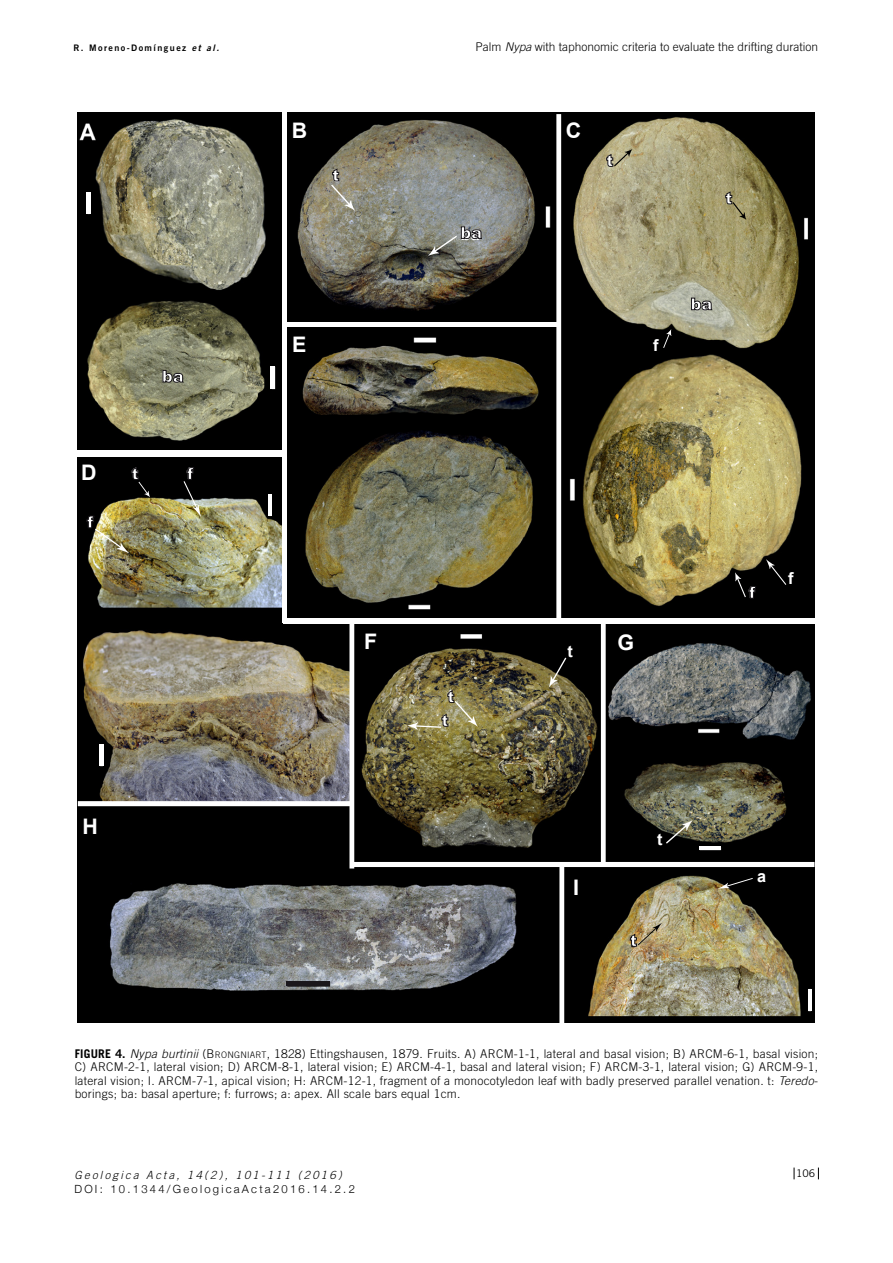
<style>
.page{position:relative;width:893px;height:1263px;background:#fff}
.page>*{position:absolute;margin:0;border:0;box-sizing:border-box;transform-origin:0 0}
.t1{font:700 21.45px "Arial";color:#fff}
.t2{font:900 16.2px "Arial";color:#fff}
.t3{font:700 16.2px "Arial";color:#fff}
.t4{font:300 12px/13.5px "Trade Gothic";color:#000;text-align:justify}
.t5{font:300 11.25px "Helvetica Neue";letter-spacing:.2em;color:#000}
.t6{font:italic 300 11.25px "Trade Gothic";letter-spacing:.2em;color:#000}
.t7{font:10.5px "Trade Gothic";color:#000}
.t8{font:9px "Trade Gothic Bold Two";letter-spacing:.16em;color:#000}
.s1{font-style:italic}
.s2{font-weight:700}
.s3{font-style:inherit}
.s4{font-size:9px}
</style>
<div class="page">
<svg style="left:794px;top:1167px;width:1px;height:12px"></svg>
<svg style="left:818px;top:1167px;width:1px;height:12px"></svg>
<div style="left:78px;top:113px;width:736px;height:910px;background:#000"></div>
<img style="left:297px;top:334px;width:34px;height:82px">
<img style="left:296px;top:416px;width:35px;height:198px">
<img style="left:693px;top:638px;width:121px;height:163px">
<div style="left:78px;top:451px;width:206px;height:6px;background:#fff"></div>
<div style="left:285px;top:322px;width:272px;height:5px;background:#fff"></div>
<div style="left:283px;top:618px;width:531px;height:5px;background:#fff"></div>
<img style="left:102px;top:878px;width:247px;height:122px">
<img style="left:606px;top:872px;width:208px;height:151px">
<svg style="left:718px;top:878px;width:35px;height:11px"></svg>
<img style="left:78px;top:625px;width:253px;height:176px">
<img style="left:85px;top:483px;width:197px;height:132px">
<img style="left:693px;top:352px;width:112px;height:258px">
<svg style="left:766px;top:559px;width:20px;height:26px"></svg>
<img style="left:294px;top:113px;width:260px;height:203px">
<img style="left:331px;top:185px;width:362px;height:616px">
<svg style="left:78px;top:801px;width:736px;height:66px;background:#252521"></svg>
<img style="left:349px;top:114px;width:257px;height:909px">
<hr style="left:269px;top:494px;width:3px;height:22px;background:#fff">
<hr style="left:808px;top:989px;width:4px;height:22px;background:#fff">
<hr style="left:699px;top:846px;width:22px;height:3px;background:#fff">
<img style="left:568px;top:113px;width:246px;height:239px">
<svg style="left:663px;top:329px;width:8px;height:19px"></svg>
<img style="left:86px;top:515px;width:43px;height:38px">
<svg style="left:131px;top:467px;width:19px;height:30px"></svg>
<svg style="left:184px;top:467px;width:17px;height:50px"></svg>
<svg style="left:735px;top:572px;width:22px;height:27px"></svg>
<svg style="left:332px;top:168px;width:8px;height:14px"></svg>
<svg style="left:441px;top:713px;width:8px;height:14px"></svg>
<svg style="left:447px;top:689px;width:8px;height:14px"></svg>
<svg style="left:630px;top:923px;width:32px;height:24px"></svg>
<svg style="left:606px;top:149px;width:26px;height:18px"></svg>
<svg style="left:725px;top:191px;width:21px;height:29px"></svg>
<svg style="left:691px;top:297px;width:22px;height:14px"></svg>
<svg style="left:461px;top:226px;width:22px;height:13px"></svg>
<div style="left:282px;top:113px;width:5px;height:510px;background:#fff"></div>
<img style="left:82px;top:295px;width:197px;height:153px">
<svg style="left:162px;top:370px;width:22px;height:13px"></svg>
<img style="left:84px;top:114px;width:188px;height:181px">
<img style="left:78px;top:121px;width:23px;height:23px">
<hr style="left:100px;top:744px;width:4px;height:21px;background:#fff">
<div style="left:287px;top:981px;width:43px;height:5px;background:#1a171b"></div>
<hr style="left:271px;top:367px;width:4px;height:22px;background:#fff">
<hr style="left:87px;top:192px;width:4px;height:21px;background:#fff">
<p class="t8" style="left:73px;top:43px;width:147px">R. Moreno-Domínguez <span class="s1">et al.</span></p>
<h1 class="t1" style="left:81px;top:458px;width:17px">D</h1>
<h2 class="t2" style="left:87px;top:510px;width:8px">f</h2>
<h2 class="t2" style="left:162px;top:364px;width:23px">ba</h2>
<h2 class="t2" style="left:131px;top:462px;width:9px">t</h2>
<h2 class="t2" style="left:187px;top:462px;width:8px">f</h2>
<h1 class="t1" style="left:82px;top:812px;width:17px">H</h1>
<h1 class="t1" style="left:292px;top:117px;width:17px">B</h1>
<h2 class="t2" style="left:332px;top:163px;width:9px">t</h2>
<h1 class="t1" style="left:292px;top:330px;width:16px">E</h1>
<p class="t4" style="left:475px;top:40px;width:344px">Palm <span class="s1">Nypa</span> with taphonomic criteria to evaluate the drifting duration</p>
<h2 class="t2" style="left:460px;top:221px;width:23px">ba</h2>
<h1 class="t1" style="left:566px;top:117px;width:17px">C</h1>
<h2 class="t2" style="left:606px;top:149px;width:9px">t</h2>
<h2 class="t2" style="left:725px;top:186px;width:9px">t</h2>
<h2 class="t3" style="left:653px;top:334px;width:7px">f</h2>
<h2 class="t2" style="left:690px;top:292px;width:23px">ba</h2>
<h1 class="t1" style="left:364px;top:627px;width:15px">F</h1>
<h2 class="t2" style="left:447px;top:685px;width:9px">t</h2>
<h2 class="t2" style="left:441px;top:709px;width:9px">t</h2>
<h2 class="t3" style="left:567px;top:640px;width:7px">t</h2>
<h1 class="t1" style="left:617px;top:628px;width:18px">G</h1>
<h1 class="t1" style="left:573px;top:873px;width:7px">I</h1>
<h2 class="t3" style="left:657px;top:828px;width:7px">t</h2>
<h2 class="t2" style="left:630px;top:929px;width:9px">t</h2>
<h2 class="t2" style="left:749px;top:581px;width:8px">f</h2>
<h2 class="t3" style="left:788px;top:568px;width:7px">f</h2>
<h2 class="t3" style="left:757px;top:865px;width:11px">a</h2>
<p class="t4" style="left:75px;top:1047px;width:745px"><span class="s2">FIGURE 4.</span> <span class="s1">Nypa burtinii</span> (<span class="s3">B</span><span class="s4">RONGNIART</span>, 1828) Ettingshausen, 1879. Fruits. A) ARCM-1-1, lateral and basal vision; B) ARCM-6-1, basal vision; C) ARCM-2-1, lateral vision; D) ARCM-8-1, lateral vision; E) ARCM-4-1, basal and lateral vision; F) ARCM-3-1, lateral vision; G) ARCM-9-1, lateral vision; I. ARCM-7-1, apical vision; H: ARCM-12-1, fragment of a monocotyledon leaf with badly preserved parallel venation. t: <span class="s1">Teredo&shy;</span>borings; ba: basal aperture; f: furrows; a: apex. All scale bars equal 1cm.</p>
<p class="t6" style="left:74px;top:1168px;width:269px">Geologica Acta, 14(2), 101-111 (2016)</p>
<p class="t5" style="left:74px;top:1181px;width:282px">DOI: 10.1344/GeologicaActa2016.14.2.2</p>
<p class="t7" style="left:796px;top:1167px;width:21px">106</p>
</div>
